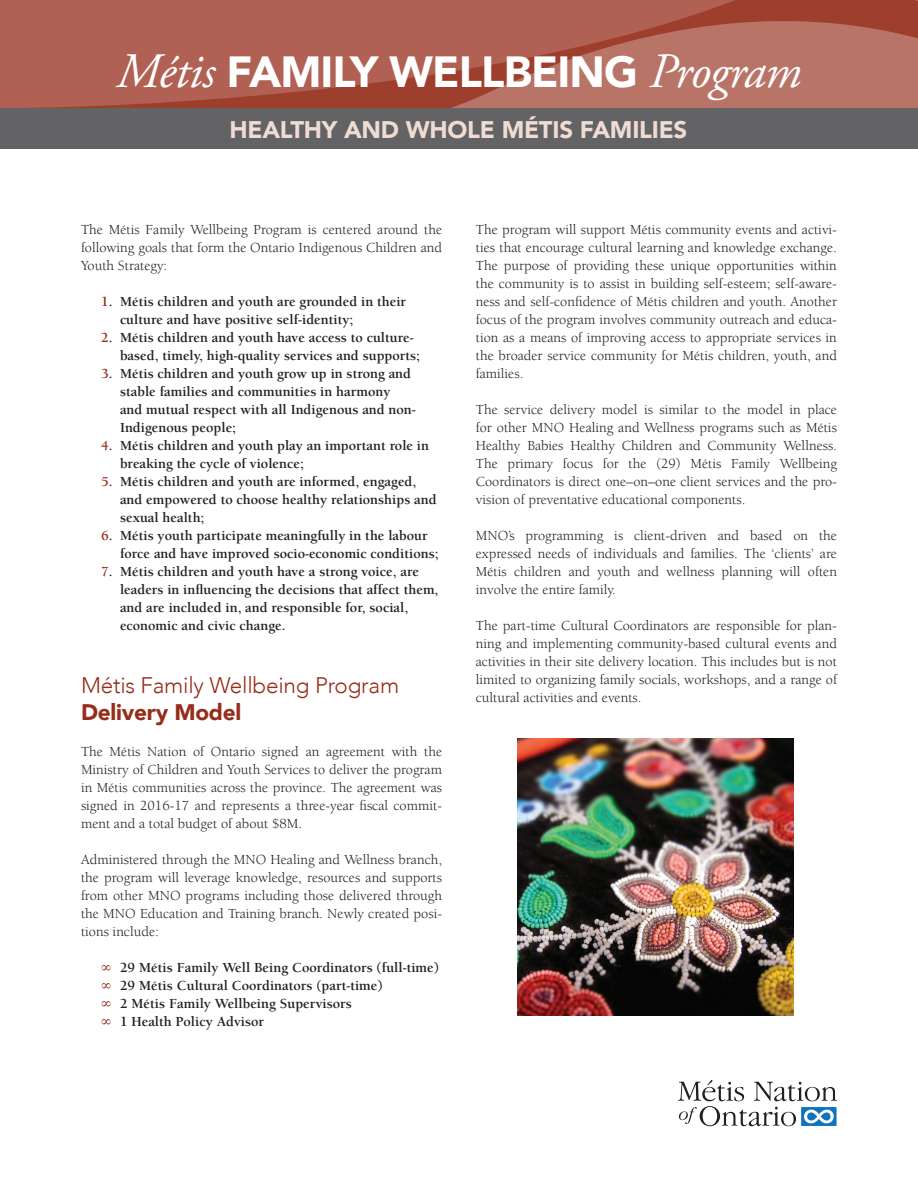
<style>
.page{position:relative;width:918px;height:1188px;background:#fff}
.page>*{position:absolute;margin:0;border:0;box-sizing:border-box;transform-origin:0 0}
.t1{font:900 43.5px "Avenir";letter-spacing:-.02em;color:#fff}
.t2{font:900 24px "Avenir";letter-spacing:-.01em;color:#f0dcd3}
.t3{font:300 22.5px "Avenir";letter-spacing:-.01em;color:#962d1a}
.t4{font:900 22.5px "Avenir";letter-spacing:-.01em;color:#962d1a}
.t5{font:14.25px/18px "Berkeley";color:#231f20;text-align:justify}
.t6{font:700 14.25px/18px "Berkeley";color:#231f20}
.s1{font-family:"Adobe Garamond Pro";font-weight:400;font-style:italic;font-size:49.5px}
.s2{color:#962d1a}
</style>
<div class="page">
<svg style="left:678px;top:1080px;width:159px;height:46px"></svg>
<svg style="left:0;top:0;width:918px;height:108px;background:#b06153"></svg>
<div style="left:0;top:108px;width:918px;height:41px;background:#636366"></div>
<img style="left:517px;top:739px;width:277px;height:276px">
<h1 class="t1" style="left:117px;top:35px;width:686px"><span class="s1">Métis</span> FAMILY WELLBEING <span class="s1">Program</span></h1>
<h2 class="t2" style="left:230px;top:109px;width:66px">HEALTHY</h2>
<h2 class="t2" style="left:344px;top:109px;width:280px">AND WHOLE MÉTIS FAMILIE</h2>
<h2 class="t2" style="left:674px;top:109px;width:15px">S</h2>
<p class="t5" style="left:81px;top:221px;width:363px">The Métis Family Wellbeing Program is centered around the following goals that form the Ontario Indigenous Children and Youth Strategy:</p>
<p class="t6" style="left:120px;top:293px;width:288px;text-indent:-19px"><span class="s2">1</span>. Métis children and youth are grounded in their culture and have positive self-identity;</p>
<p class="t6" style="left:120px;top:329px;width:302px;text-indent:-19px"><span class="s2">2</span>. Métis children and youth have access to culture&shy;based, timely, high-quality services and supports;</p>
<p class="t6" style="left:120px;top:365px;width:297px;text-indent:-19px"><span class="s2">3</span>. Métis children and youth grow up in strong and stable families and communities in harmony and mutual respect with all Indigenous and non-Indigenous people;</p>
<p class="t6" style="left:120px;top:437px;width:311px;text-indent:-19px"><span class="s2">4</span>. Métis children and youth play an important role in breaking the cycle of violence;</p>
<p class="t6" style="left:120px;top:473px;width:318px;text-indent:-19px"><span class="s2">5</span>. Métis children and youth are informed, engaged, and empowered to choose healthy relationships and sexual health;</p>
<p class="t6" style="left:120px;top:527px;width:320px;text-indent:-19px"><span class="s2">6</span>. Métis youth participate meaningfully in the labour force and have improved socio-economic conditions;</p>
<p class="t6" style="left:120px;top:563px;width:320px;text-indent:-19px"><span class="s2">7</span>. Métis children and youth have a strong voice, are leaders in influencing the decisions that affect them, and are included in, and responsible for, social, economic and civic change.</p>
<h3 class="t3" style="left:81px;top:672px;width:320px">Métis Family Wellbeing Program</h3>
<h3 class="t4" style="left:81px;top:693px;width:162px">DELIVERY MODEL</h3>
<p class="t5" style="left:81px;top:743px;width:363px">The Métis Nation of Ontario signed an agreement with the Ministry of Children and Youth Services to deliver the program in Métis communities across the province. The agreement was signed in 2016-17 and represents a three-year fiscal commit&shy;ment and a total budget of about $8M.</p>
<p class="t5" style="left:81px;top:851px;width:363px">Administered through the MNO Healing and Wellness branch, the program will leverage knowledge, resources and supports from other MNO programs including those delivered through the MNO Education and Training branch. Newly created posi&shy;tions include:</p>
<p class="t6" style="left:101px;top:959px;width:339px"><span class="s2">∞</span> 29 Métis Family Well Being Coordinators (full-time) <span class="s2">∞</span> 29 Métis Cultural Coordinators (part-time)<br><span class="s2">∞</span> 2 Métis Family Wellbeing Supervisors<br><span class="s2">∞</span> 1 Health Policy Advisor</p>
<p class="t5" style="left:476px;top:221px;width:363px">The program will support Métis community events and activi&shy;ties that encourage cultural learning and knowledge exchange.<br>The purpose of providing these unique opportunities within the community is to assist in building self-esteem; self-aware&shy;ness and self-confidence of Métis children and youth. Another focus of the program involves community outreach and educa&shy;tion as a means of improving access to appropriate services in the broader service community for Métis children, youth, and families.</p>
<p class="t5" style="left:476px;top:401px;width:363px">The service delivery model is similar to the model in place for other MNO Healing and Wellness programs such as Métis Healthy Babies Healthy Children and Community Wellness.<br>The primary focus for the (29) Métis Family Wellbeing Coordinators is direct one–on–one client services and the pro&shy;vision of preventative educational components.</p>
<p class="t5" style="left:476px;top:527px;width:363px">MNO’s programming is client-driven and based on the expressed needs of individuals and families. The ‘clients’ are Métis children and youth and wellness planning will often involve the entire family.</p>
<p class="t5" style="left:476px;top:617px;width:363px">The part-time Cultural Coordinators are responsible for plan&shy;ning and implementing community-based cultural events and activities in their site delivery location. This includes but is not limited to organizing family socials, workshops, and a range of cultural activities and events.</p>
</div>
